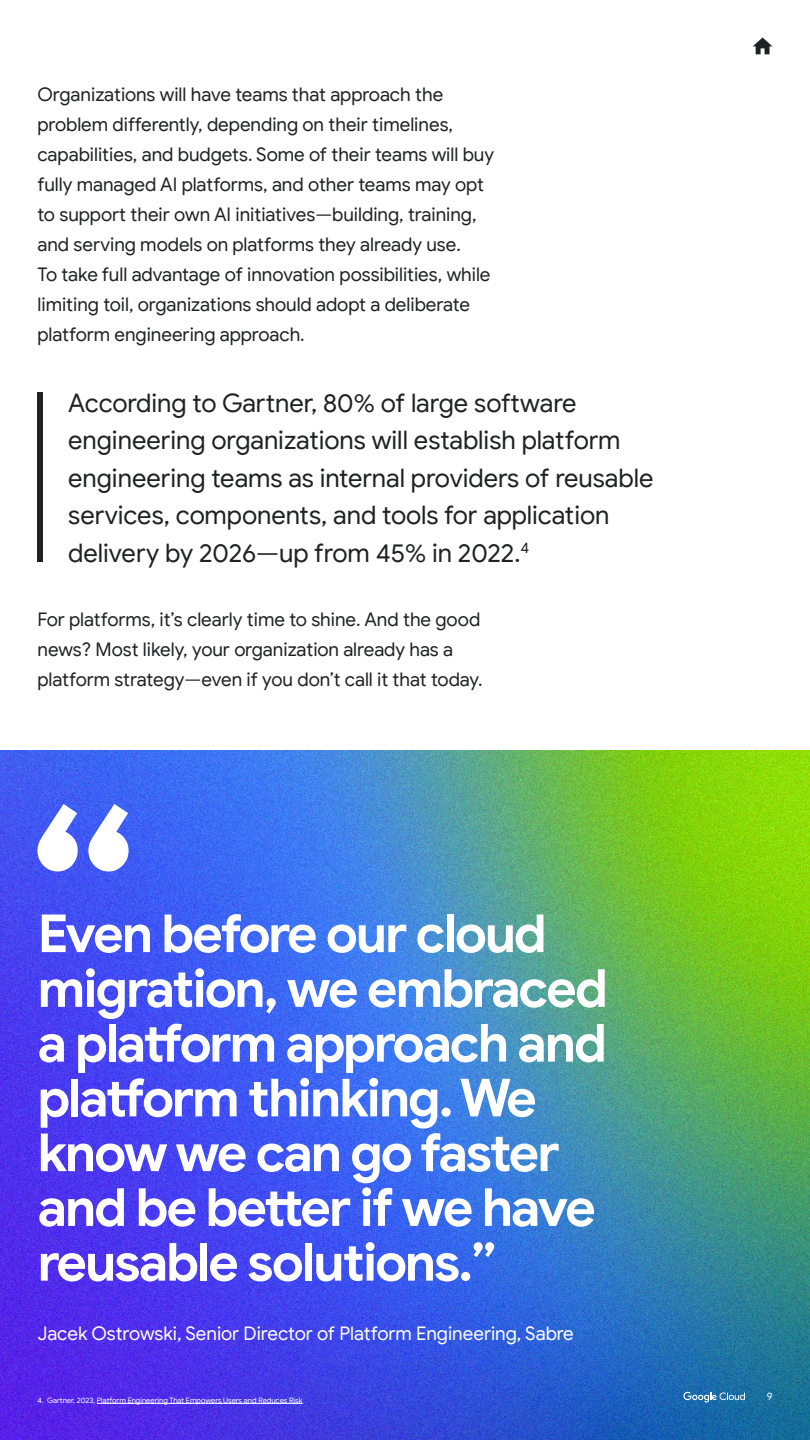
<style>
.page{position:relative;width:810px;height:1440px;background:#fff}
.page>*{position:absolute;margin:0;border:0;box-sizing:border-box;transform-origin:0 0}
.t1{font:700 52.5px/54.8px "Google Sans";letter-spacing:-.045em;color:#fff}
.t2{font:25.5px/37.5px "Google Sans";color:#202124}
.t3{font:18.75px/30px "Google Sans";color:#202124}
.t4{font:18.75px "Google Sans";color:#fff}
.t5{font:10.5px "Google Sans";color:#fff}
.t6{font:7.5px "Google Sans";color:#fff}
</style>
<div class="page">
<img style="left:0;top:750px;width:810px;height:690px">
<div style="left:38px;top:392px;width:5px;height:170px;background:#202124"></div>
<hr style="left:97px;top:1403px;width:206px;height:1px;background:#fff">
<svg style="left:683px;top:1392px;width:62px;height:11px"></svg>
<svg style="left:753px;top:37px;width:20px;height:17px"></svg>
<svg style="left:37px;top:804px;width:92px;height:68px"></svg>
<p class="t3" style="left:38px;top:79px;width:458px">Organizations will have teams that approach the problem differently, depending on their timelines, capabilities, and budgets. Some of their teams will buy fully managed AI platforms, and other teams may opt to support their own AI initiatives—building, training, and serving models on platforms they already use.<br>To take full advantage of innovation possibilities, while limiting toil, organizations should adopt a deliberate platform engineering approach.</p>
<p class="t2" style="left:68px;top:384px;width:587px">According to Gartner, 80% of large software engineering organizations will establish platform engineering teams as internal providers of reusable services, components, and tools for application delivery by 2026—up from 45% in 2022.<sup>4</sup></p>
<p class="t3" style="left:38px;top:604px;width:446px">For platforms, it’s clearly time to shine. And the good news? Most likely, your organization already has a platform strategy—even if you don’t call it that today.</p>
<h1 class="t1" style="left:38px;top:907px;width:572px">Even before our cloud migration, we embraced a platform approach and platform thinking. We know we can go faster and be better if we have reusable solutions.”</h1>
<p class="t4" style="left:38px;top:1322px;width:538px">Jacek Ostrowski, Senior Director of Platform Engineering, Sabre</p>
<p class="t6" style="left:38px;top:1395px;width:267px">4. Gartner, 2023, Platform Engineering That Empowers Users and Reduces Risk</p>
<p class="t5" style="left:767px;top:1390px;width:7px">9</p>
</div>
